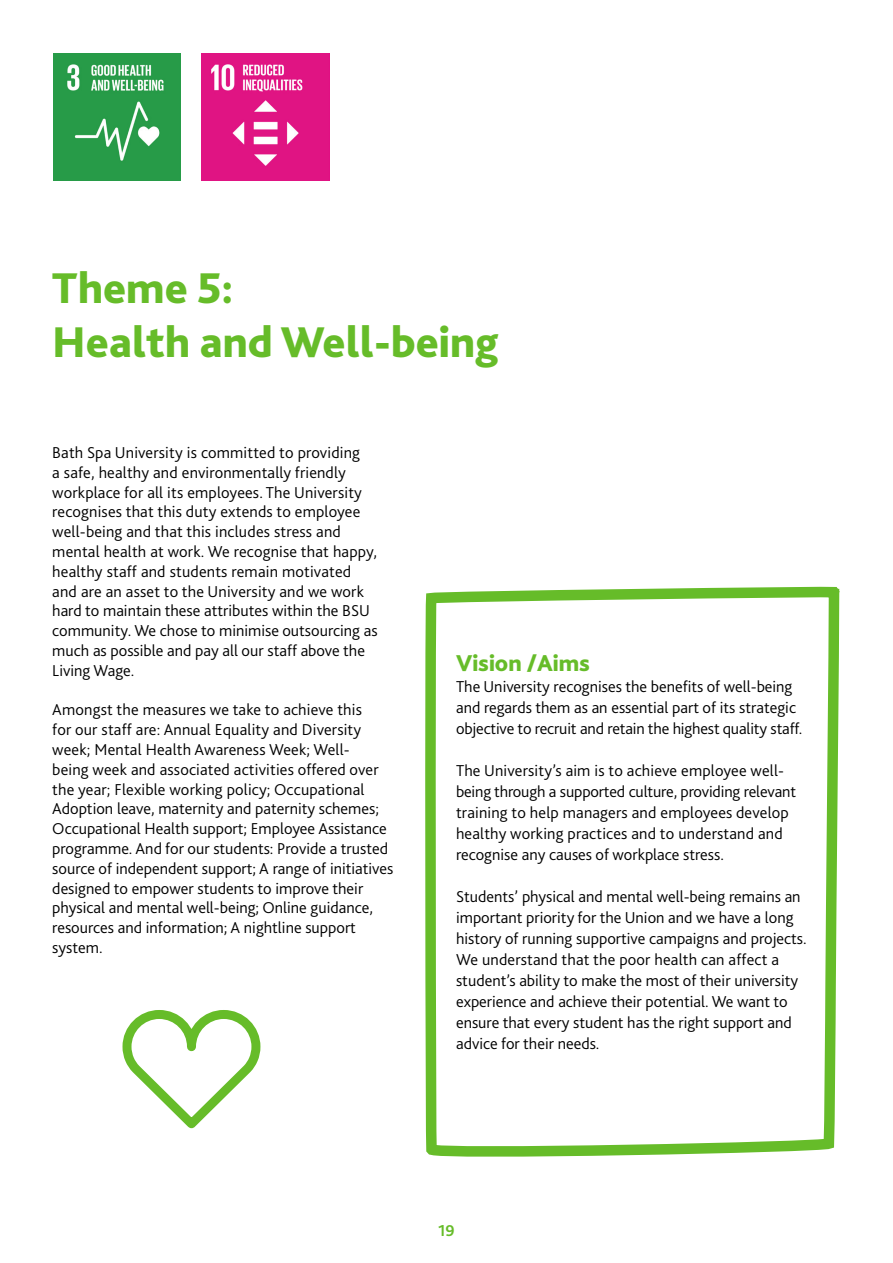
<style>
.page{position:relative;width:893px;height:1263px;background:#fff}
.page>*{position:absolute;margin:0;border:0;box-sizing:border-box;transform-origin:0 0}
.t1{font:800 45px/54px "Bliss 2";color:#66bc29}
.t2{font:800 24px "Bliss 2";color:#66bc29}
.t3{font:300 16.5px/19.8px "Bliss 2";color:#000}
.t4{font:700 16.5px "Bliss 2";color:#66bc29}
</style>
<div class="page">
<img style="left:53px;top:53px;width:128px;height:128px">
<img style="left:202px;top:53px;width:128px;height:128px">
<svg style="left:425px;top:586px;width:415px;height:571px"></svg>
<svg style="left:122px;top:1010px;width:139px;height:119px"></svg>
<h1 class="t1" style="left:52px;top:261px;width:448px">Theme 5:<br>Health and Well-being</h1>
<p class="t3" style="left:52px;top:442px;width:327px">Bath Spa University is committed to providing<br>a safe, healthy and environmentally friendly workplace for all its employees. The University recognises that this duty extends to employee well-being and that this includes stress and mental health at work. We recognise that happy, healthy staff and students remain motivated and are an asset to the University and we work hard to maintain these attributes within the BSU community. We chose to minimise outsourcing as much as possible and pay all our staff above the Living Wage.</p>
<p class="t3" style="left:52px;top:700px;width:343px">Amongst the measures we take to achieve this<br>for our staff are: Annual Equality and Diversity week; Mental Health Awareness Week; Well-<br>being week and associated activities offered over the year; Flexible working policy; Occupational Adoption leave, maternity and paternity schemes; Occupational Health support; Employee Assistance programme. And for our students: Provide a trusted source of independent support; A range of initiatives designed to empower students to improve their physical and mental well-being; Online guidance, resources and information; A nightline support system.</p>
<h2 class="t2" style="left:456px;top:648px;width:135px">Vision /Aims</h2>
<p class="t3" style="left:456px;top:676px;width:348px;line-height:21px">The University recognises the benefits of well-being and regards them as an essential part of its strategic objective to recruit and retain the highest quality staff.</p>
<p class="t3" style="left:456px;top:760px;width:341px;line-height:21px">The University’s aim is to achieve employee well&shy;being through a supported culture, providing relevant training to help managers and employees develop healthy working practices and to understand and recognise any causes of workplace stress.</p>
<p class="t3" style="left:456px;top:886px;width:352px;line-height:21px">Students’ physical and mental well-being remains an important priority for the Union and we have a long history of running supportive campaigns and projects.<br>We understand that the poor health can affect a student’s ability to make the most of their university experience and achieve their potential. We want to ensure that every student has the right support and advice for their needs.</p>
<p class="t4" style="left:438px;top:1221px;width:18px">19</p>
</div>
